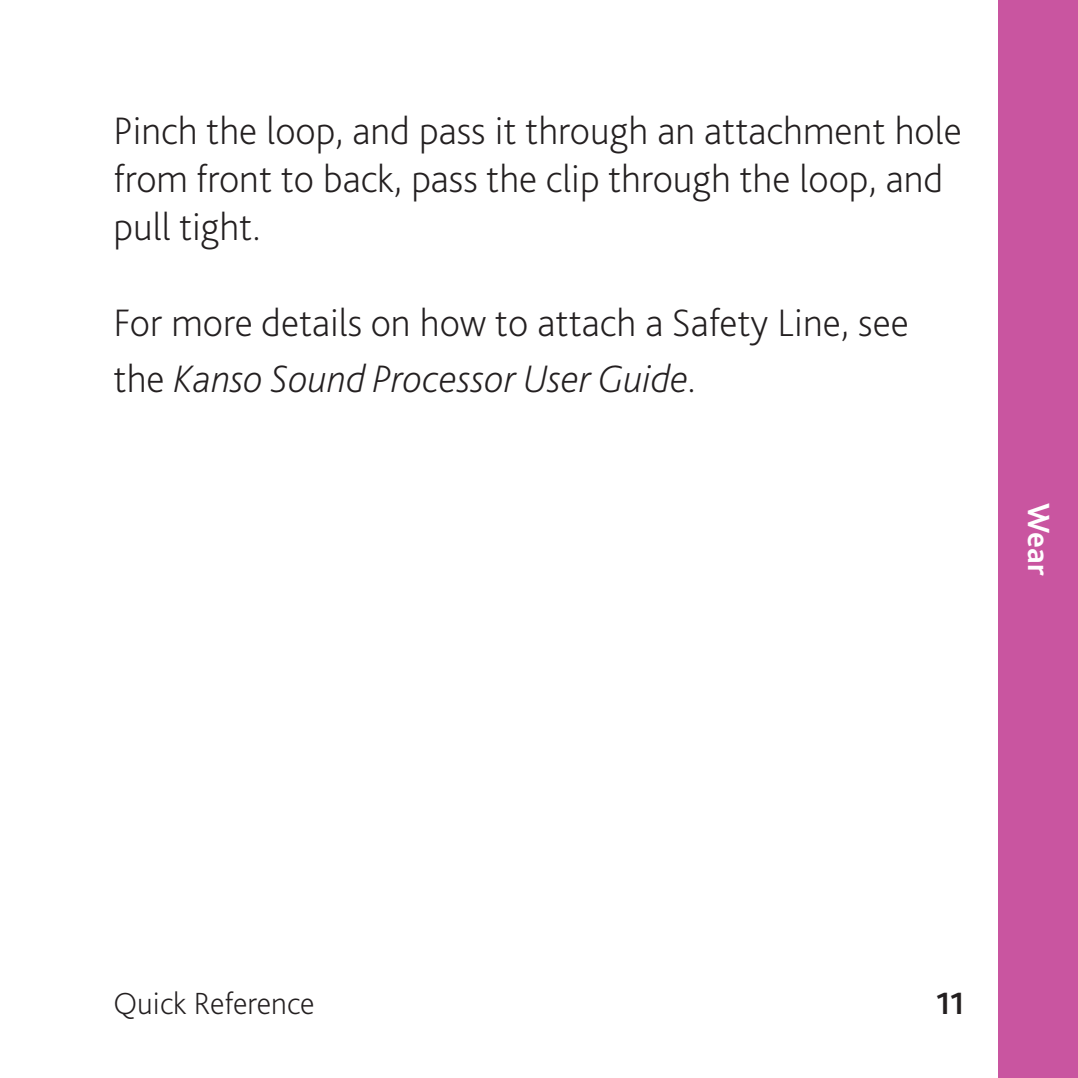
<style>
.page{position:relative;width:1078px;height:1078px;background:#fff}
.page>*{position:absolute;margin:0;border:0;box-sizing:border-box;transform-origin:0 0}
.Body_Copy{font:200 40px/48px "Bliss Pro";color:#231f20}
.t1{font:200 32px "Bliss Pro";color:#231f20}
.Side_tabs{font:700 32px "Bliss Pro";color:#fff}
.t2{font:700 32px "Bliss Pro";color:#231f20}
.s1{font-style:italic}
</style>
<div class="page">
<div style="left:998px;top:0;width:79px;height:1077px;background:#c955a0"></div>
<p class="Body_Copy" style="left:113px;top:106px;width:849px">Pinch the loop, and pass it through an attachment hole from front to back, pass the clip through the loop, and pull tight.</p>
<p class="Body_Copy" style="left:113px;top:294px;width:796px;line-height:56px">For more details on how to attach a Safety Line, see the <span class="s1">Kanso Sound Processor User Guide</span>.</p>
<p class="Side_tabs" style="left:1058px;top:503px;width:74px;rotate:90deg">Wear</p>
<p class="t1" style="left:113px;top:983px;width:203px">Quick Reference</p>
<p class="t2" style="left:935px;top:983px;width:30px">11</p>
</div>
